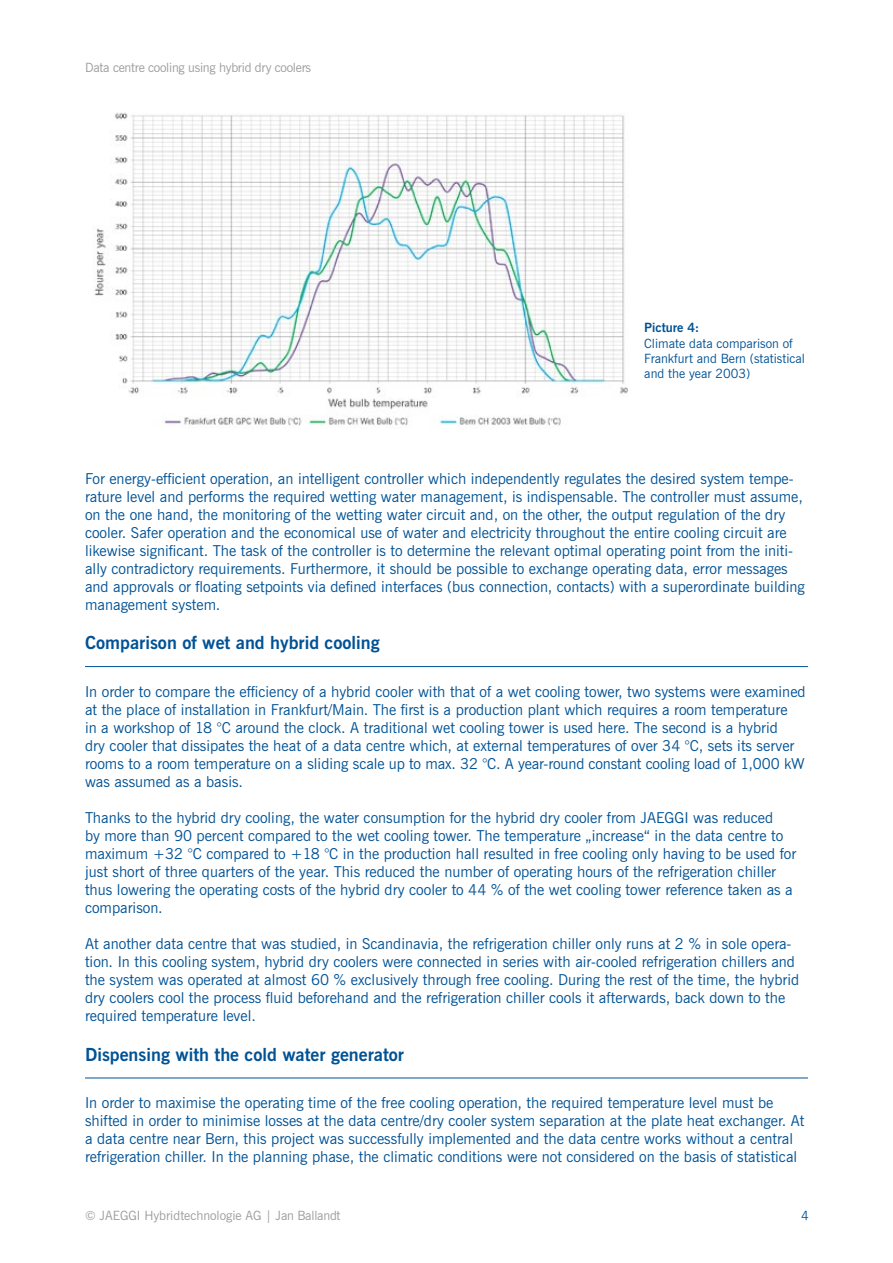
<style>
.page{position:relative;width:893px;height:1263px;background:#fff}
.page>*{position:absolute;margin:0;border:0;box-sizing:border-box;transform-origin:0 0}
.t1{font:700 18px "News Gothic";color:#005295}
.t2{font:15px/18px "News Gothic";color:#005295}
.t3{font:12.75px/15.3px "News Gothic";color:#005295}
.t4{font:12.75px "News Gothic";color:#9c9c9d}
.t5{font:12.75px "News Gothic";letter-spacing:-.02em;color:#9c9c9d}
.t6{font:700 12.75px "News Gothic";color:#005295}
</style>
<div class="page">
<hr style="left:85px;top:666px;width:723px;height:1px;background:#005295">
<hr style="left:85px;top:1077px;width:723px;height:1px;background:#005295">
<img style="left:94px;top:112px;width:534px;height:315px">
<p class="t5" style="left:85px;top:59px;width:228px">Data centre cooling using hybrid dry coolers</p>
<p class="t6" style="left:644px;top:319px;width:57px">Picture 4:</p>
<p class="t3" style="left:644px;top:336px;width:162px">Climate data comparison of<br>Frankfurt and Bern (statistical and the year 2003)</p>
<p class="t2" style="left:85px;top:470px;width:721px">For energy-efficient operation, an intelligent controller which independently regulates the desired system tempe&shy;rature level and performs the required wetting water management, is indispensable. The controller must assume, on the one hand, the monitoring of the wetting water circuit and, on the other, the output regulation of the dry cooler. Safer operation and the economical use of water and electricity throughout the entire cooling circuit are likewise significant. The task of the controller is to determine the relevant optimal operating point from the initi&shy;ally contradictory requirements. Furthermore, it should be possible to exchange operating data, error messages and approvals or floating setpoints via defined interfaces (bus connection, contacts) with a superordinate building management system.</p>
<p class="t1" style="left:85px;top:631px;width:296px">Comparison of wet and hybrid cooling</p>
<p class="t2" style="left:85px;top:683px;width:722px">In order to compare the efficiency of a hybrid cooler with that of a wet cooling tower, two systems were examined at the place of installation in Frankfurt/Main. The first is a production plant which requires a room temperature<br>in a workshop of 18 °C around the clock. A traditional wet cooling tower is used here. The second is a hybrid<br>dry cooler that dissipates the heat of a data centre which, at external temperatures of over 34 °C, sets its server rooms to a room temperature on a sliding scale up to max. 32 °C. A year-round constant cooling load of 1,000 kW was assumed as a basis.</p>
<p class="t2" style="left:85px;top:809px;width:713px">Thanks to the hybrid dry cooling, the water consumption for the hybrid dry cooler from JAEGGI was reduced<br>by more than 90 percent compared to the wet cooling tower. The temperature „increase“ in the data centre to maximum +32 °C compared to +18 °C in the production hall resulted in free cooling only having to be used for just short of three quarters of the year. This reduced the number of operating hours of the refrigeration chiller thus lowering the operating costs of the hybrid dry cooler to 44 % of the wet cooling tower reference taken as a comparison.</p>
<p class="t2" style="left:85px;top:935px;width:716px">At another data centre that was studied, in Scandinavia, the refrigeration chiller only runs at 2 % in sole opera&shy;tion. In this cooling system, hybrid dry coolers were connected in series with air-cooled refrigeration chillers and the system was operated at almost 60 % exclusively through free cooling. During the rest of the time, the hybrid dry coolers cool the process fluid beforehand and the refrigeration chiller cools it afterwards, back down to the required temperature level.</p>
<p class="t1" style="left:85px;top:1042px;width:321px">Dispensing with the cold water generator</p>
<p class="t2" style="left:85px;top:1094px;width:721px">In order to maximise the operating time of the free cooling operation, the required temperature level must be shifted in order to minimise losses at the data centre/dry cooler system separation at the plate heat exchanger. At a data centre near Bern, this project was successfully implemented and the data centre works without a central refrigeration chiller. In the planning phase, the climatic conditions were not considered on the basis of statistical</p>
<p class="t4" style="left:85px;top:1207px;width:257px">© JAEGGI Hybridtechnologie AG | Jan Ballandt</p>
<p class="t3" style="left:801px;top:1208px;width:9px">4</p>
</div>
